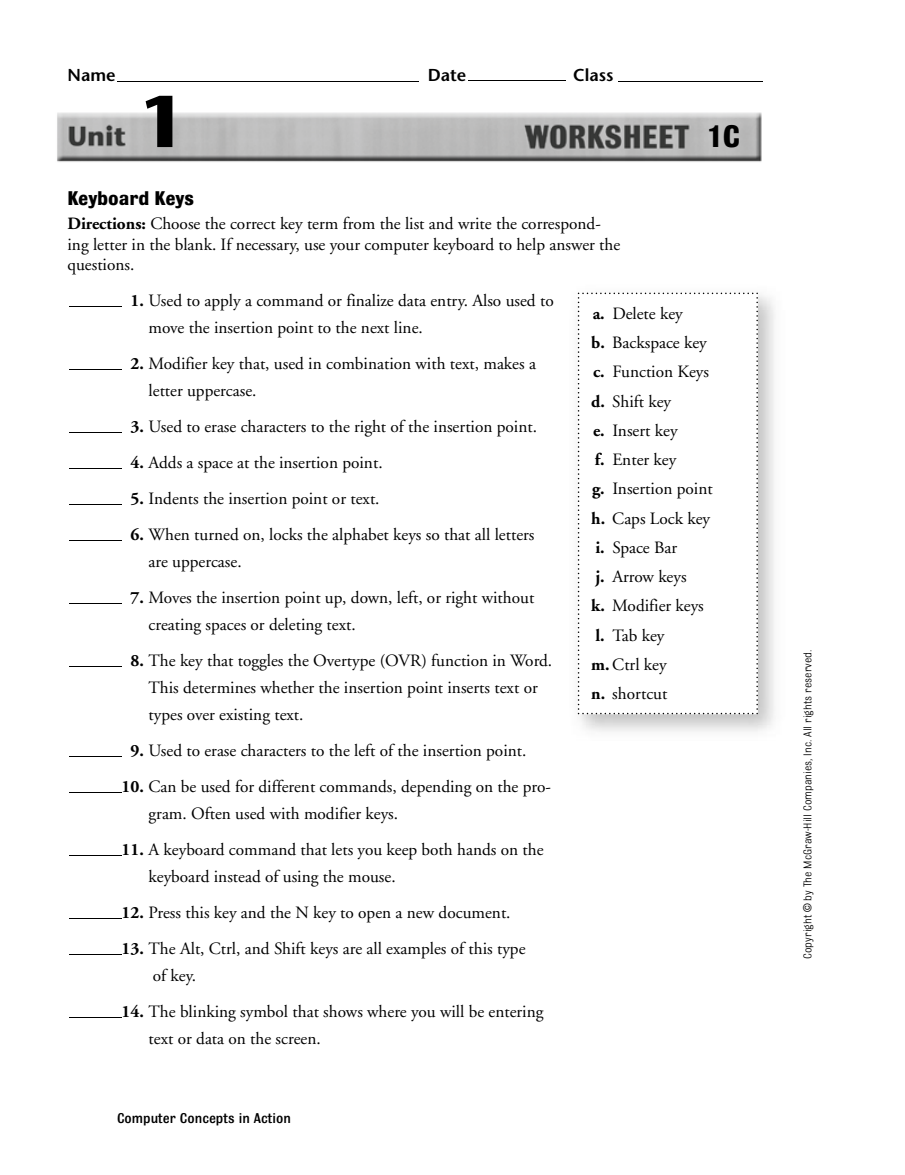
<style>
.page{position:relative;width:905px;height:1175px;background:#fff}
.page>*{position:absolute;margin:0;border:0;box-sizing:border-box;transform-origin:0 0}
.t1{font:700 72px "Stone Sans";color:#000}
.t2{font:700 33px "Bulldog";color:#000}
.t3{font:700 21px "Bulldog";color:#000}
.t4{font:17.25px/29.2px "Adobe Garamond";color:#000}
.t5{font:600 17.25px "Stone Sans";color:#000}
.t6{font:500 15px "Bulldog";color:#000}
.t7{font:12px "Bulldog";color:#000}
.s1{font-weight:700}
</style>
<div class="page">
<hr style="left:468px;top:80px;width:98px;height:1px;background:#000">
<hr style="left:117px;top:81px;width:301px;height:1px;background:#000">
<hr style="left:618px;top:81px;width:145px;height:1px;background:#000">
<img style="left:57px;top:112px;width:705px;height:50px">
<hr style="left:69px;top:306px;width:53px;height:1px;background:#000">
<hr style="left:69px;top:369px;width:53px;height:1px;background:#000">
<hr style="left:69px;top:432px;width:53px;height:1px;background:#000">
<hr style="left:69px;top:468px;width:53px;height:1px;background:#000">
<hr style="left:69px;top:504px;width:53px;height:1px;background:#000">
<hr style="left:69px;top:540px;width:53px;height:1px;background:#000">
<hr style="left:69px;top:603px;width:53px;height:1px;background:#000">
<hr style="left:69px;top:666px;width:53px;height:1px;background:#000">
<hr style="left:69px;top:756px;width:53px;height:1px;background:#000">
<hr style="left:69px;top:792px;width:53px;height:1px;background:#000">
<hr style="left:69px;top:855px;width:53px;height:1px;background:#000">
<hr style="left:69px;top:918px;width:53px;height:1px;background:#000">
<hr style="left:69px;top:954px;width:53px;height:1px;background:#000">
<hr style="left:69px;top:1017px;width:53px;height:1px;background:#000">
<img style="left:577px;top:293px;width:198px;height:439px">
<svg style="left:578px;top:292px;width:180px;height:422px"></svg>
<p class="t5" style="left:68px;top:65px;width:50px">Name</p>
<p class="t5" style="left:428px;top:65px;width:40px">Date</p>
<p class="t5" style="left:573px;top:65px;width:42px">Class</p>
<h1 class="t1" style="left:140px;top:79px;width:47px">1</h1>
<h2 class="t2" style="left:706px;top:120px;width:35px">1C</h2>
<p class="t3" style="left:68px;top:187px;width:128px">Keyboard Keys</p>
<p class="t4" style="left:68px;top:214px;width:554px;line-height:20.2px"><span class="s1">Directions:</span> Choose the correct key term from the list and write the correspond&shy;ing letter in the blank. If necessary, use your computer keyboard to help answer the questions.</p>
<p class="t4" style="left:148px;top:287px;width:406px;line-height:27px;text-indent:-18px"><span class="s1">1.</span> Used to apply a command or finalize data entry. Also used to move the insertion point to the next line.</p>
<p class="t4" style="left:148px;top:350px;width:389px;line-height:27px;text-indent:-18px"><span class="s1">2.</span> Modifier key that, used in combination with text, makes a letter uppercase.</p>
<p class="t4" style="left:131px;top:412px;width:408px"><span class="s1">3.</span> Used to erase characters to the right of the insertion point.</p>
<p class="t4" style="left:131px;top:448px;width:253px"><span class="s1">4.</span> Adds a space at the insertion point.</p>
<p class="t4" style="left:131px;top:484px;width:250px"><span class="s1">5.</span> Indents the insertion point or text.</p>
<p class="t4" style="left:148px;top:521px;width:387px;line-height:27px;text-indent:-18px"><span class="s1">6.</span> When turned on, locks the alphabet keys so that all letters are uppercase.</p>
<p class="t4" style="left:148px;top:584px;width:387px;line-height:27px;text-indent:-18px"><span class="s1">7.</span> Moves the insertion point up, down, left, or right without creating spaces or deleting text.</p>
<p class="t4" style="left:148px;top:647px;width:405px;line-height:27px;text-indent:-18px"><span class="s1">8.</span> The key that toggles the Overtype (OVR) function in Word.<br>This determines whether the insertion point inserts text or types over existing text.</p>
<p class="t4" style="left:131px;top:736px;width:397px"><span class="s1">9.</span> Used to erase characters to the left of the insertion point.</p>
<p class="t4" style="left:148px;top:773px;width:404px;line-height:27px;text-indent:-27px"><span class="s1">10.</span> Can be used for different commands, depending on the pro&shy;gram. Often used with modifier keys.</p>
<p class="t4" style="left:148px;top:836px;width:396px;line-height:27px;text-indent:-27px"><span class="s1">11.</span> A keyboard command that lets you keep both hands on the keyboard instead of using the mouse.</p>
<p class="t4" style="left:122px;top:898px;width:390px"><span class="s1">12.</span> Press this key and the N key to open a new document.</p>
<p class="t4" style="left:153px;top:935px;width:374px;line-height:27px;text-indent:-31px"><span class="s1">13.</span> The Alt, Ctrl, and Shift keys are all examples of this type of key.</p>
<p class="t4" style="left:148px;top:998px;width:396px;line-height:27px;text-indent:-27px"><span class="s1">14.</span> The blinking symbol that shows where you will be entering text or data on the screen.</p>
<p class="t4" style="left:591px;top:299px;width:123px"><span class="s1">a.</span> Delete key<br><span class="s1">b.</span> Backspace key <span class="s1">c.</span> Function Keys <span class="s1">d.</span> Shift key<br><span class="s1">e.</span> Insert key<br><span class="s1">f.</span> Enter key<br><span class="s1">g.</span> Insertion point <span class="s1">h.</span> Caps Lock key <span class="s1">i.</span> Space Bar<br><span class="s1">j.</span> Arrow keys<br><span class="s1">k.</span> Modifier keys <span class="s1">l.</span> Tab key<br><span class="s1">m.</span> Ctrl key<br><span class="s1">n.</span> shortcut</p>
<p class="t6" style="left:117px;top:1110px;width:175px">Computer Concepts in Action</p>
<p class="t7" style="left:801px;top:958px;width:310px;rotate:-90deg">Copyright © by The McGraw-Hill Companies, Inc. All rights reserved.</p>
</div>
